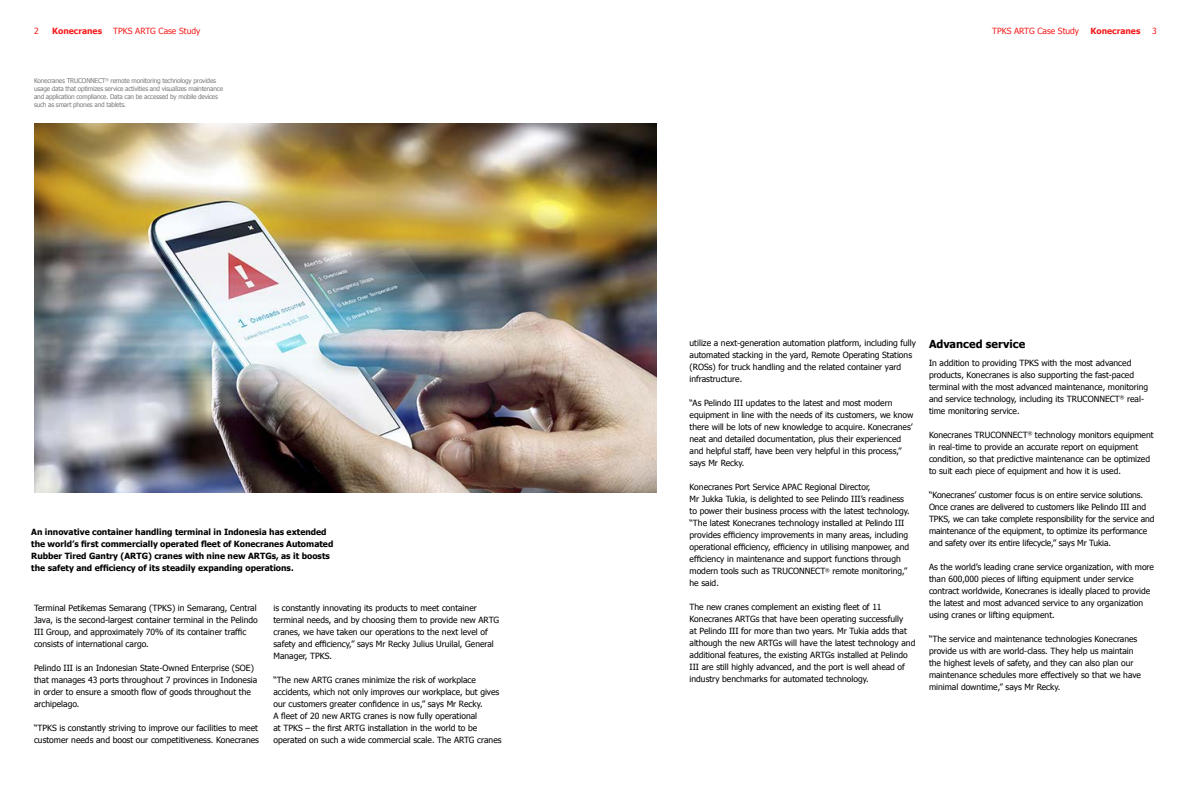
<style>
.page{position:relative;width:1191px;height:794px;background:#fff}
.page>*{position:absolute;margin:0;border:0;box-sizing:border-box;transform-origin:0 0}
.t1{font:700 11px "Tahoma";letter-spacing:-.005em;color:#000}
.t2{font:8.5px/12px "Tahoma";color:#000}
.t3{font:700 8.5px/12px "Tahoma";color:#000}
.t4{font:8.5px "Tahoma";color:#f71c1c}
.t5{font:700 8.5px "Tahoma";color:#f71c1c}
.t6{font:6.5px/8px "Tahoma";letter-spacing:-.03em;color:#7c7b7b}
</style>
<div class="page">
<img style="left:34px;top:124px;width:622px;height:369px">
<p class="t4" style="left:34px;top:25px;width:6px">2</p>
<p class="t5" style="left:52px;top:25px;width:51px">Konecranes</p>
<p class="t4" style="left:113px;top:25px;width:89px">TPKS ARTG Case Study</p>
<p class="t4" style="left:992px;top:25px;width:89px">TPKS ARTG Case Study</p>
<p class="t5" style="left:1090px;top:25px;width:51px">Konecranes</p>
<p class="t4" style="left:1152px;top:25px;width:6px">3</p>
<p class="t6" style="left:34px;top:76px;width:191px">Konecranes TRUCONNECT<sup>®</sup> remote monitoring technology provides usage data that optimizes service activities and visualizes maintenance and application compliance. Data can be accessed by mobile devices such as smart phones and tablets.</p>
<p class="t3" style="left:31px;top:525px;width:304px">An innovative container handling terminal in Indonesia has extended the world’s first commercially operated fleet of Konecranes Automated Rubber Tired Gantry (ARTG) cranes with nine new ARTGs, as it boosts the safety and efficiency of its steadily expanding operations.</p>
<p class="t2" style="left:34px;top:601px;width:225px">Terminal Petikemas Semarang (TPKS) in Semarang, Central Java, is the second-largest container terminal in the Pelindo III Group, and approximately 70% of its container traffic consists of international cargo.</p>
<p class="t2" style="left:34px;top:661px;width:225px">Pelindo III is an Indonesian State-Owned Enterprise (SOE) that manages 43 ports throughout 7 provinces in Indonesia in order to ensure a smooth flow of goods throughout the archipelago.</p>
<p class="t2" style="left:34px;top:721px;width:226px">“TPKS is constantly striving to improve our facilities to meet customer needs and boost our competitiveness. Konecranes</p>
<p class="t2" style="left:273px;top:601px;width:227px">is constantly innovating its products to meet container terminal needs, and by choosing them to provide new ARTG cranes, we have taken our operations to the next level of safety and efficiency,” says Mr Recky Julius Uruilal, General Manager, TPKS.</p>
<p class="t2" style="left:273px;top:673px;width:230px">“The new ARTG cranes minimize the risk of workplace accidents, which not only improves our workplace, but gives our customers greater confidence in us,” says Mr Recky.<br>A fleet of 20 new ARTG cranes is now fully operational<br>at TPKS – the first ARTG installation in the world to be operated on such a wide commercial scale. The ARTG cranes</p>
<p class="t2" style="left:689px;top:337px;width:228px">utilize a next-generation automation platform, including fully automated stacking in the yard, Remote Operating Stations (ROSs) for truck handling and the related container yard infrastructure.</p>
<p class="t2" style="left:689px;top:397px;width:225px">“As Pelindo III updates to the latest and most modern equipment in line with the needs of its customers, we know there will be lots of new knowledge to acquire. Konecranes’ neat and detailed documentation, plus their experienced and helpful staff, have been very helpful in this process,” says Mr Recky.</p>
<p class="t2" style="left:689px;top:481px;width:222px">Konecranes Port Service APAC Regional Director,<br>Mr Jukka Tukia, is delighted to see Pelindo III’s readiness to power their business process with the latest technology. “The latest Konecranes technology installed at Pelindo III provides efficiency improvements in many areas, including operational efficiency, efficiency in utilising manpower, and efficiency in maintenance and support functions through modern tools such as TRUCONNECT<sup>®</sup> remote monitoring,” he said.</p>
<p class="t2" style="left:689px;top:601px;width:227px">The new cranes complement an existing fleet of 11<br>Konecranes ARTGs that have been operating successfully<br>at Pelindo III for more than two years. Mr Tukia adds that although the new ARTGs will have the latest technology and additional features, the existing ARTGs installed at Pelindo III are still highly advanced, and the port is well ahead of industry benchmarks for automated technology.</p>
<p class="t1" style="left:929px;top:336px;width:98px">Advanced service</p>
<p class="t2" style="left:929px;top:356px;width:221px">In addition to providing TPKS with the most advanced products, Konecranes is also supporting the fast-paced terminal with the most advanced maintenance, monitoring and service technology, including its TRUCONNECT<sup>®</sup> real&shy;time monitoring service.</p>
<p class="t2" style="left:929px;top:428px;width:226px">Konecranes TRUCONNECT<sup>®</sup> technology monitors equipment in real-time to provide an accurate report on equipment condition, so that predictive maintenance can be optimized to suit each piece of equipment and how it is used.</p>
<p class="t2" style="left:929px;top:488px;width:227px">“Konecranes’ customer focus is on entire service solutions.<br>Once cranes are delivered to customers like Pelindo III and TPKS, we can take complete responsibility for the service and maintenance of the equipment, to optimize its performance and safety over its entire lifecycle,” says Mr Tukia.</p>
<p class="t2" style="left:929px;top:560px;width:227px">As the world’s leading crane service organization, with more than 600,000 pieces of lifting equipment under service contract worldwide, Konecranes is ideally placed to provide the latest and most advanced service to any organization using cranes or lifting equipment.</p>
<p class="t2" style="left:929px;top:632px;width:213px">“The service and maintenance technologies Konecranes provide us with are world-class. They help us maintain the highest levels of safety, and they can also plan our maintenance schedules more effectively so that we have minimal downtime,” says Mr Recky.</p>
</div>
